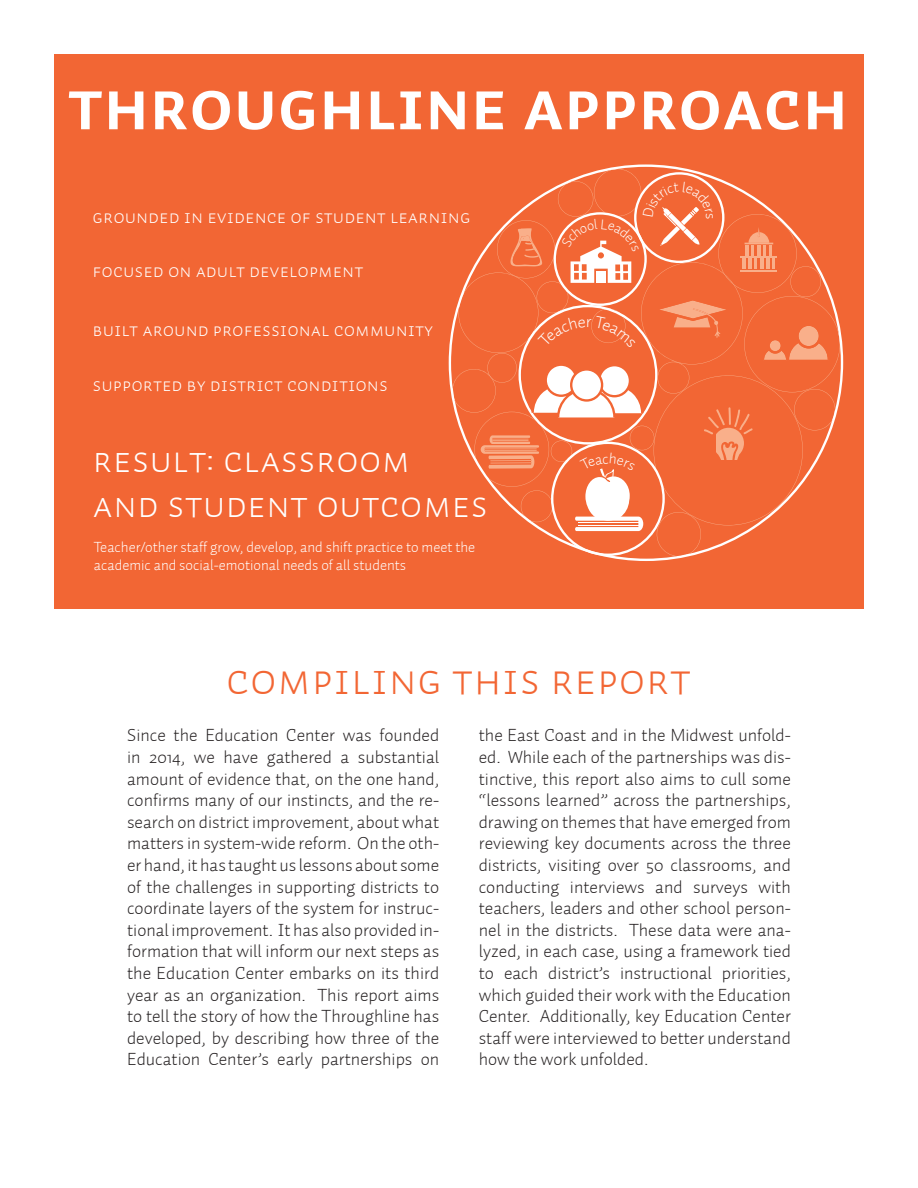
<style>
.page{position:relative;width:918px;height:1188px;background:#fff}
.page>*{position:absolute;margin:0;border:0;box-sizing:border-box;transform-origin:0 0}
.t1{font:72.15px "Auto 1 Bold Sm Cp";color:#fff}
.t2{font:45px "Auto 1 Light Sm Cp";color:#f26634}
.t3{font:37.95px/45.6px "Auto 1 Light Sm Cp";color:#fff}
.t4{font:19.05px "Auto 1 Light Sm Cp";color:#fff}
.t5{font:300 18px/21.6px "Auto 1";color:#231f20;text-align:justify}
.t6{font:300 15px/18px "Auto 1";color:#fff}
</style>
<div class="page">
<div style="left:54px;top:54px;width:810px;height:554px;background:#f26634"></div>
<svg style="left:449px;top:164px;width:394px;height:397px"></svg>
<svg style="left:452px;top:169px;width:388px;height:388px"></svg>
<h1 class="t1" style="left:67px;top:63px;width:782px">Throughline Approach</h1>
<p class="t4" style="left:93px;top:206px;width:379px">Grounded in evidence of student learning</p>
<p class="t4" style="left:93px;top:260px;width:272px">focused on adult development</p>
<p class="t4" style="left:93px;top:319px;width:342px">built around professional community</p>
<p class="t4" style="left:93px;top:373px;width:297px">Supported by district conditions</p>
<h3 class="t3" style="left:93px;top:437px;width:397px">Result: Classroom<br>and student OUtcomes</h3>
<p class="t6" style="left:94px;top:538px;width:383px">Teacher/other staff grow, develop, and shift practice to meet the academic and social-emotional needs of all students</p>
<p class="t2" style="left:226px;top:653px;width:467px">Compiling This Report</p>
<p class="t5" style="left:479px;top:725px;width:314px">the East Coast and in the Midwest unfold&shy;ed. While each of the partnerships was dis&shy;tinctive, this report also aims to cull some “lessons learned” across the partnerships, drawing on themes that have emerged from reviewing key documents across the three districts, visiting over 50 classrooms, and conducting interviews and surveys with teachers, leaders and other school person&shy;nel in the districts. These data were ana&shy;lyzed, in each case, using a framework tied to each district’s instructional priorities, which guided their work with the Education Center. Additionally, key Education Center staff were interviewed to better understand how the work unfolded.</p>
<p class="t5" style="left:127px;top:725px;width:314px">Since the Education Center was founded in 2014, we have gathered a substantial amount of evidence that, on the one hand, confirms many of our instincts, and the re&shy;search on district improvement, about what matters in system-wide reform. On the oth&shy;er hand, it has taught us lessons about some of the challenges in supporting districts to coordinate layers of the system for instruc&shy;tional improvement. It has also provided in&shy;formation that will inform our next steps as the Education Center embarks on its third year as an organization. This report aims to tell the story of how the Throughline has developed, by describing how three of the Education Center’s early partnerships on</p>
</div>
